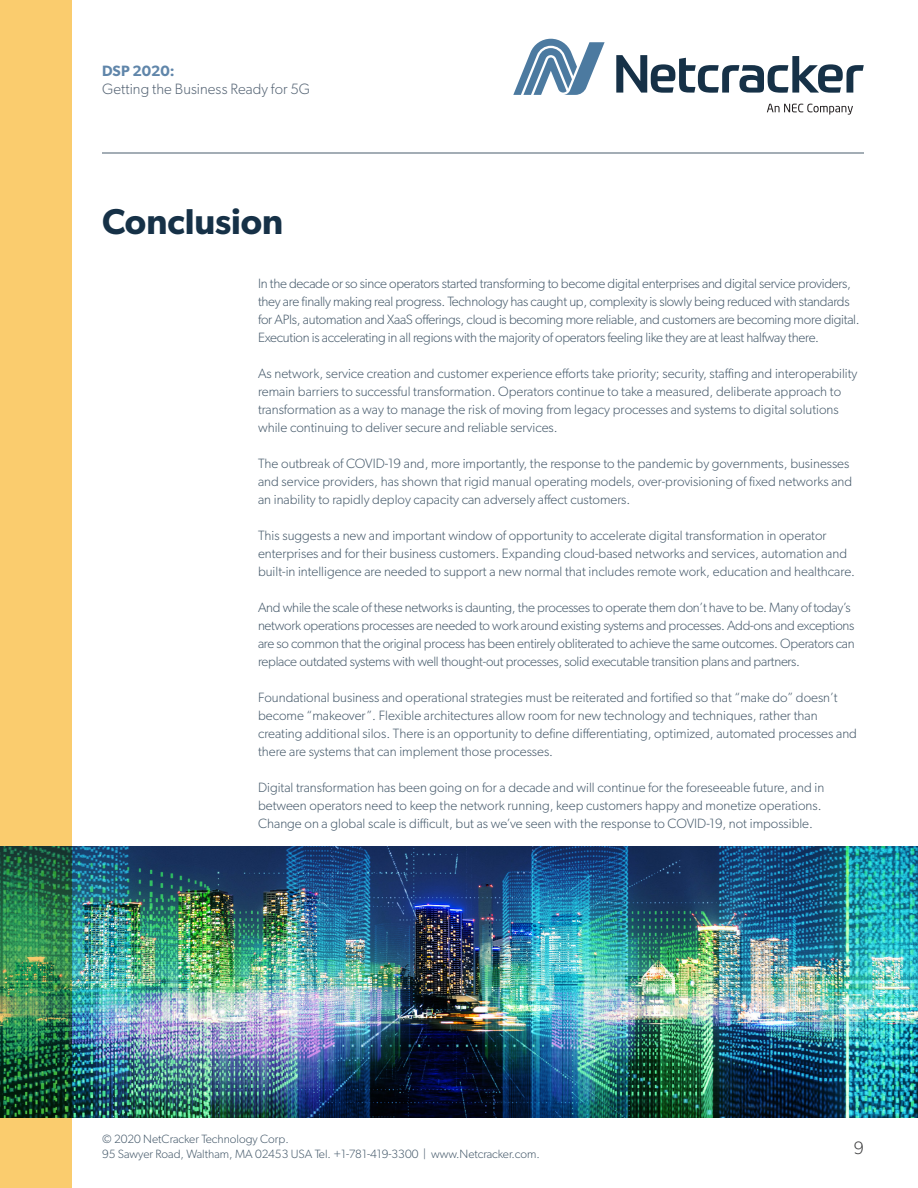
<style>
.page{position:relative;width:918px;height:1188px;background:#fff}
.page>*{position:absolute;margin:0;border:0;box-sizing:border-box;transform-origin:0 0}
.t1{font:600 36px "Gibson";letter-spacing:-.005em;color:#163147}
.t2{font:300 18px "Gibson";color:#3e3e3f}
.t3{font:300 15px "Gibson";letter-spacing:.005em;color:#566575}
.t4{font:600 15px "Gibson";letter-spacing:-.005em;color:#6086aa}
.Body_9_12{font:300 13.5px/18px "Gibson";color:#465a6b}
.Body_9_12-2{font:300 13.5px/18px "Gibson";letter-spacing:-.02em;color:#465a6b}
.t5{font:300 12px/14.4px "Gibson";color:#465a6b}
</style>
<div class="page">
<img style="left:72px;top:846px;width:846px;height:272px">
<svg style="left:0;top:0;width:72px;height:1188px;background:#cab764"></svg>
<hr style="left:102px;top:153px;width:762px;height:1px;background:#a3adb5">
<svg style="left:616px;top:55px;width:248px;height:38px"></svg>
<svg style="left:513px;top:39px;width:92px;height:56px"></svg>
<svg style="left:767px;top:104px;width:86px;height:11px"></svg>
<p class="t4" style="left:102px;top:62px;width:74px">DSP 2020:</p>
<p class="t3" style="left:102px;top:80px;width:210px">Getting the Business Ready for 5G</p>
<p class="t1" style="left:102px;top:200px;width:183px">Conclusion</p>
<p class="Body_9_12-2" style="left:258px;top:274px;width:603px">In the decade or so since operators started transforming to become digital enterprises and digital service providers, they are finally making real progress. Technology has caught up, complexity is slowly being reduced with standards for APIs, automation and XaaS offerings, cloud is becoming more reliable, and customers are becoming more digital.<br>Execution is accelerating in all regions with the majority of operators feeling like they are at least halfway there.</p>
<p class="Body_9_12" style="left:258px;top:364px;width:601px">As network, service creation and customer experience efforts take priority; security, staffing and interoperability remain barriers to successful transformation. Operators continue to take a measured, deliberate approach to transformation as a way to manage the risk of moving from legacy processes and systems to digital solutions while continuing to deliver secure and reliable services.</p>
<p class="Body_9_12" style="left:258px;top:454px;width:596px">The outbreak of COVID-19 and, more importantly, the response to the pandemic by governments, businesses and service providers, has shown that rigid manual operating models, over-provisioning of fixed networks and an inability to rapidly deploy capacity can adversely affect customers.</p>
<p class="Body_9_12" style="left:258px;top:526px;width:598px">This suggests a new and important window of opportunity to accelerate digital transformation in operator enterprises and for their business customers. Expanding cloud-based networks and services, automation and built-in intelligence are needed to support a new normal that includes remote work, education and healthcare.</p>
<p class="Body_9_12-2" style="left:258px;top:598px;width:598px">And while the scale of these networks is daunting, the processes to operate them don’t have to be. Many of today’s network operations processes are needed to work around existing systems and processes. Add-ons and exceptions are so common that the original process has been entirely obliterated to achieve the same outcomes. Operators can replace outdated systems with well thought-out processes, solid executable transition plans and partners.</p>
<p class="Body_9_12" style="left:258px;top:688px;width:600px">Foundational business and operational strategies must be reiterated and fortified so that “make do” doesn’t become “makeover”. Flexible architectures allow room for new technology and techniques, rather than creating additional silos. There is an opportunity to define differentiating, optimized, automated processes and there are systems that can implement those processes.</p>
<p class="Body_9_12" style="left:258px;top:778px;width:568px">Digital transformation has been going on for a decade and will continue for the foreseeable future, and in between operators need to keep the network running, keep customers happy and monetize operations.<br>Change on a global scale is difficult, but as we’ve seen with the response to COVID-19, not impossible.</p>
<p class="t5" style="left:102px;top:1132px;width:439px">© 2020 NetCracker Technology Corp.<br>95 Sawyer Road, Waltham, MA 02453 USA Tel. +1-781-419-3300 | www.Netcracker.com.</p>
<h2 class="t2" style="left:854px;top:1137px;width:12px">9</h2>
</div>
